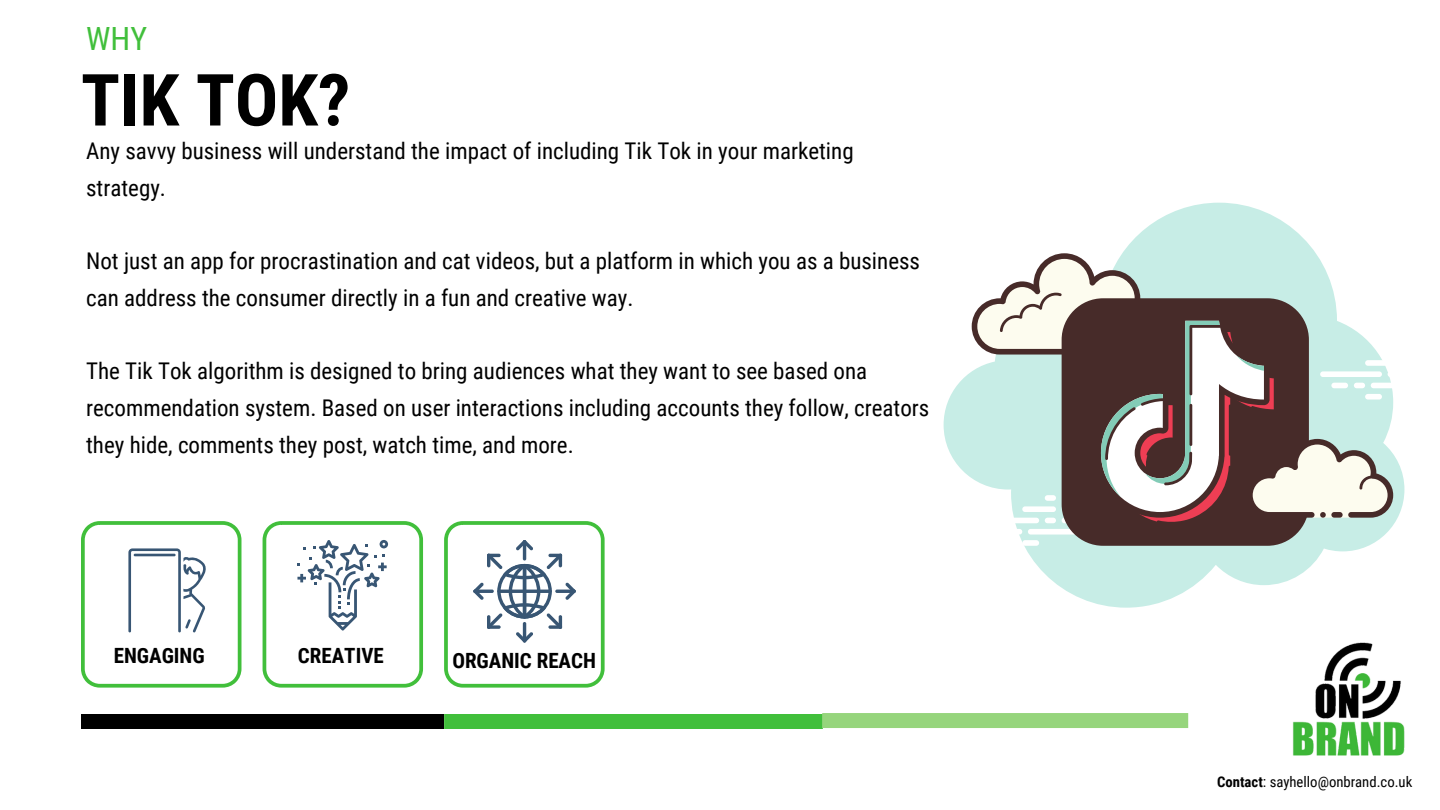
<style>
.page{position:relative;width:1440px;height:810px;background:#fff}
.page>*{position:absolute;margin:0;border:0;box-sizing:border-box;transform-origin:0 0}
.t1{font:700 72px "Roboto Condensed";color:#000}
.t2{font:32px "Roboto Condensed";color:#41bf3b}
.t3{font:23px/36.8px "Roboto Condensed";color:#000}
.t4{font:700 21px "Roboto Condensed";color:#000}
.t5{font:14.7px "Roboto Condensed";color:#000}
.s1{font-weight:700}
</style>
<div class="page">
<div style="left:81px;top:714px;width:363px;height:15px;background:#000"></div>
<div style="left:444px;top:714px;width:379px;height:15px;background:#41bf3b"></div>
<div style="left:822px;top:713px;width:366px;height:15px;background:#96d57c"></div>
<svg style="left:81px;top:521px;width:160px;height:167px"></svg>
<hr style="left:134px;top:554px;width:42px;height:2px;background:#385674">
<svg style="left:263px;top:521px;width:160px;height:167px"></svg>
<svg style="left:444px;top:521px;width:161px;height:167px"></svg>
<svg style="left:487px;top:625px;width:14px;height:4px"></svg>
<hr style="left:487px;top:615px;width:3px;height:14px;background:#385674;border-radius:2px">
<svg style="left:944px;top:203px;width:460px;height:405px"></svg>
<div style="left:1028px;top:529px;width:56px;height:6px;background:#fff;border-radius:3px"></div>
<div style="left:1011px;top:529px;width:11px;height:6px;background:#fff;border-radius:3px"></div>
<div style="left:989px;top:529px;width:16px;height:6px;background:#fff;border-radius:3px"></div>
<div style="left:1022px;top:540px;width:17px;height:6px;background:#fff;border-radius:3px"></div>
<div style="left:1388px;top:371px;width:16px;height:6px;background:#fff;border-radius:3px"></div>
<div style="left:1371px;top:383px;width:62px;height:5px;background:#fff;border-radius:3px"></div>
<div style="left:1365px;top:360px;width:34px;height:6px;background:#fff;border-radius:3px"></div>
<svg style="left:1062px;top:525px;width:247px;height:21px;background:#594543"></svg>
<svg style="left:972px;top:253px;width:421px;height:272px"></svg>
<img style="left:1293px;top:642px;width:112px;height:114px">
<h2 class="t2" style="left:86px;top:20px;width:62px">WHY</h2>
<h1 class="t1" style="left:81px;top:59px;width:271px">TIK TOK?</h1>
<p class="t3" style="left:86px;top:133px;width:769px">Any savvy business will understand the impact of including Tik Tok in your marketing strategy.</p>
<p class="t3" style="left:86px;top:243px;width:835px">Not just an app for procrastination and cat videos, but a platform in which you as a business can address the consumer directly in a fun and creative way.</p>
<p class="t3" style="left:86px;top:353px;width:845px">The Tik Tok algorithm is designed to bring audiences what they want to see based ona recommendation system. Based on user interactions including accounts they follow, creators they hide, comments they post, watch time, and more.</p>
<p class="t4" style="left:114px;top:644px;width:92px">ENGAGING</p>
<p class="t4" style="left:298px;top:644px;width:87px">CREATIVE</p>
<p class="t4" style="left:452px;top:648px;width:145px">ORGANIC REACH</p>
<p class="t5" style="left:1217px;top:773px;width:197px"><span class="s1">Contact</span>: sayhello@onbrand.co.uk</p>
</div>
